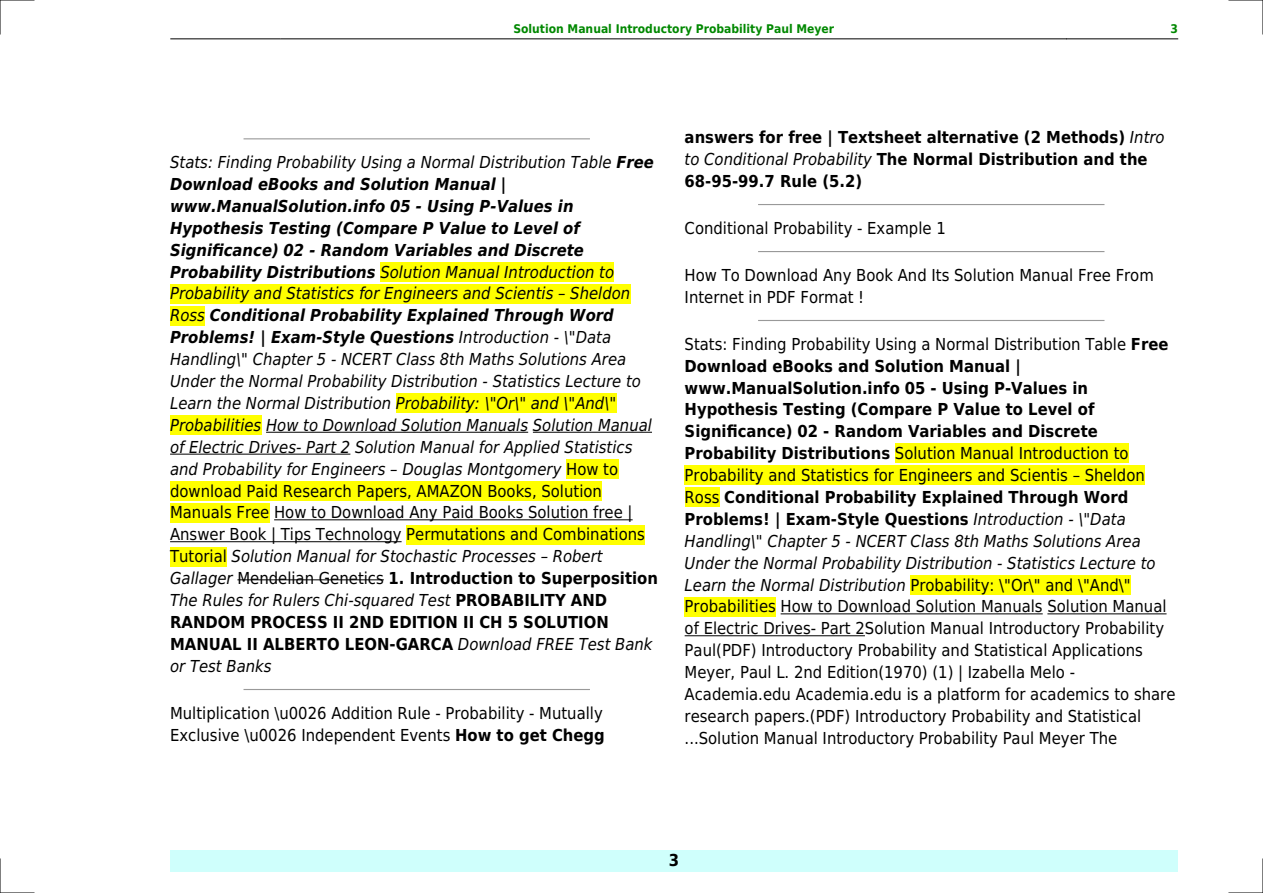
<style>
.page{position:relative;width:1263px;height:893px;background:#fff}
.page>*{position:absolute;margin:0;border:0;box-sizing:border-box;transform-origin:0 0}
.t1{font:16.5px/21.9px "DejaVu Sans Condensed";color:#000}
.t2{font:italic 16.5px/21.9px "DejaVu Sans Condensed";color:#000}
.t3{font:700 16.5px/21.9px "DejaVu Sans Condensed";color:#000}
.t4{font:700 12px "DejaVu Sans Condensed";color:#080}
.s1{font-weight:700}
.s2{font-style:normal}
.s3{font-weight:700;font-style:normal}
.s4{font-weight:400;font-style:italic}
.s5{font-style:italic}
</style>
<div class="page">
<hr style="left:170px;top:39px;width:111px;height:1px;background:#000">
<hr style="left:281px;top:39px;width:785px;height:1px;background:#000">
<hr style="left:1067px;top:39px;width:111px;height:1px;background:#000">
<div style="left:170px;top:850px;width:1008px;height:22px;background:#cffffc"></div>
<hr style="left:244px;top:138px;width:345px;height:1px;background:#999">
<div style="left:380px;top:262px;width:234px;height:19px;background:#ff0"></div>
<div style="left:170px;top:284px;width:460px;height:19px;background:#ff0"></div>
<div style="left:170px;top:306px;width:35px;height:19px;background:#ff0"></div>
<div style="left:396px;top:394px;width:220px;height:19px;background:#ff0"></div>
<div style="left:170px;top:415px;width:91px;height:20px;background:#ff0"></div>
<hr style="left:266px;top:432px;width:262px;height:1px;background:#000">
<hr style="left:533px;top:432px;width:119px;height:1px;background:#000">
<hr style="left:170px;top:454px;width:180px;height:1px;background:#000">
<div style="left:566px;top:459px;width:52px;height:19px;background:#ff0"></div>
<div style="left:170px;top:481px;width:432px;height:19px;background:#ff0"></div>
<div style="left:170px;top:503px;width:99px;height:19px;background:#ff0"></div>
<hr style="left:274px;top:519px;width:359px;height:1px;background:#000">
<hr style="left:170px;top:541px;width:232px;height:1px;background:#000">
<div style="left:406px;top:525px;width:239px;height:19px;background:#ff0"></div>
<div style="left:170px;top:547px;width:57px;height:19px;background:#ff0"></div>
<hr style="left:237px;top:579px;width:147px;height:1px;background:#000">
<hr style="left:244px;top:689px;width:345px;height:1px;background:#999">
<hr style="left:759px;top:204px;width:345px;height:1px;background:#999">
<hr style="left:759px;top:251px;width:345px;height:1px;background:#999">
<hr style="left:759px;top:320px;width:345px;height:1px;background:#999">
<div style="left:895px;top:444px;width:234px;height:19px;background:#ff0"></div>
<div style="left:685px;top:466px;width:460px;height:19px;background:#ff0"></div>
<div style="left:685px;top:488px;width:34px;height:19px;background:#ff0"></div>
<div style="left:910px;top:575px;width:221px;height:19px;background:#ff0"></div>
<div style="left:685px;top:597px;width:91px;height:19px;background:#ff0"></div>
<hr style="left:781px;top:613px;width:262px;height:1px;background:#000">
<hr style="left:1047px;top:613px;width:119px;height:1px;background:#000">
<hr style="left:685px;top:635px;width:180px;height:1px;background:#000">
<hr style="left:0;top:0;width:34px;height:1px;background:#000">
<hr style="left:1229px;top:0;width:34px;height:1px;background:#000">
<hr style="left:0;top:892px;width:34px;height:1px;background:#000">
<hr style="left:1229px;top:892px;width:34px;height:1px;background:#000">
<hr style="left:0;top:0;width:1px;height:34px;background:#000">
<hr style="left:0;top:859px;width:1px;height:34px;background:#000">
<hr style="left:1262px;top:0;width:1px;height:34px;background:#000">
<hr style="left:1262px;top:859px;width:1px;height:34px;background:#000">
<p class="t4" style="left:513px;top:21px;width:322px">Solution Manual Introductory Probability Paul Meyer</p>
<p class="t4" style="left:1170px;top:21px;width:9px">3</p>
<p class="t2" style="left:170px;top:151px;width:489px">Stats: Finding Probability Using a Normal Distribution Table <span class="s1">Free Download eBooks and Solution Manual | www.ManualSolution.info 05 - Using P-Values in Hypothesis Testing (Compare P Value to Level of Significance) 02 - Random Variables and Discrete Probability Distributions</span> Solution Manual Introduction to Probability and Statistics for Engineers and Scientis Sheldon Ross <span class="s1">Conditional Probability Explained Through Word Problems! | Exam-Style Questions</span> Introduction - \"Data Handling\" Chapter 5 - NCERT Class 8th Maths Solutions Area Under the Normal Probability Distribution - Statistics Lecture to Learn the Normal Distribution Probability: \"Or\" and \"And\" Probabilities How to Download Solution Manuals Solution Manual of Electric Drives- Part 2 Solution Manual for Applied Statistics and Probability for Engineers Douglas Montgomery <span class="s2">How to download Paid Research Papers, AMAZON Books, Solution Manuals Free How to Download Any Paid Books Solution free | Answer Book | Tips Technology Permutations and Combinations Tutorial</span> Solution Manual for Stochastic Processes Robert Gallager <span class="s2">Mendelian Genetics</span> <span class="s3">1. Introduction to Superposition </span>The Rules for Rulers Chi-squared Test <span class="s3">PROBABILITY AND RANDOM PROCESS II 2ND EDITION II CH 5 SOLUTION MANUAL II ALBERTO LEON-GARCA</span> Download FREE Test Bank or Test Banks</p>
<p class="t1" style="left:170px;top:702px;width:436px">Multiplication \u0026 Addition Rule - Probability - Mutually<br>Exclusive \u0026 Independent Events <span class="s1">How to get Chegg</span></p>
<p class="t3" style="left:685px;top:126px;width:482px">answers for free | Textsheet alternative (2 Methods) <span class="s4">Intro to Conditional Probability</span> The Normal Distribution and the<br>68-95-99.7 Rule (5.2)</p>
<p class="t1" style="left:685px;top:217px;width:263px">Conditional Probability - Example 1</p>
<p class="t1" style="left:685px;top:264px;width:471px">How To Download Any Book And Its Solution Manual Free From<br>Internet in PDF Format !</p>
<p class="t1" style="left:685px;top:333px;width:492px">Stats: Finding Probability Using a Normal Distribution Table <span class="s1">Free Download eBooks and Solution Manual | www.ManualSolution.info 05 - Using P-Values in Hypothesis Testing (Compare P Value to Level of Significance) 02 - Random Variables and Discrete Probability Distributions</span> Solution Manual Introduction to Probability and Statistics for Engineers and Scientis Sheldon Ross <span class="s1">Conditional Probability Explained Through Word Problems! | Exam-Style Questions</span> <span class="s5">Introduction - \"Data Handling\" Chapter 5 - NCERT Class 8th Maths Solutions Area Under the Normal Probability Distribution - Statistics Lecture to Learn the Normal Distribution</span> Probability: \"Or\" and \"And\" Probabilities How to Download Solution Manuals Solution Manual of Electric Drives- Part 2Solution Manual Introductory Probability Paul(PDF) Introductory Probability and Statistical Applications Meyer, Paul L. 2nd Edition(1970) (1) | Izabella Melo - Academia.edu Academia.edu is a platform for academics to share research papers.(PDF) Introductory Probability and Statistical ...Solution Manual Introductory Probability Paul Meyer The</p>
<p class="t3" style="left:669px;top:850px;width:12px">3</p>
</div>
